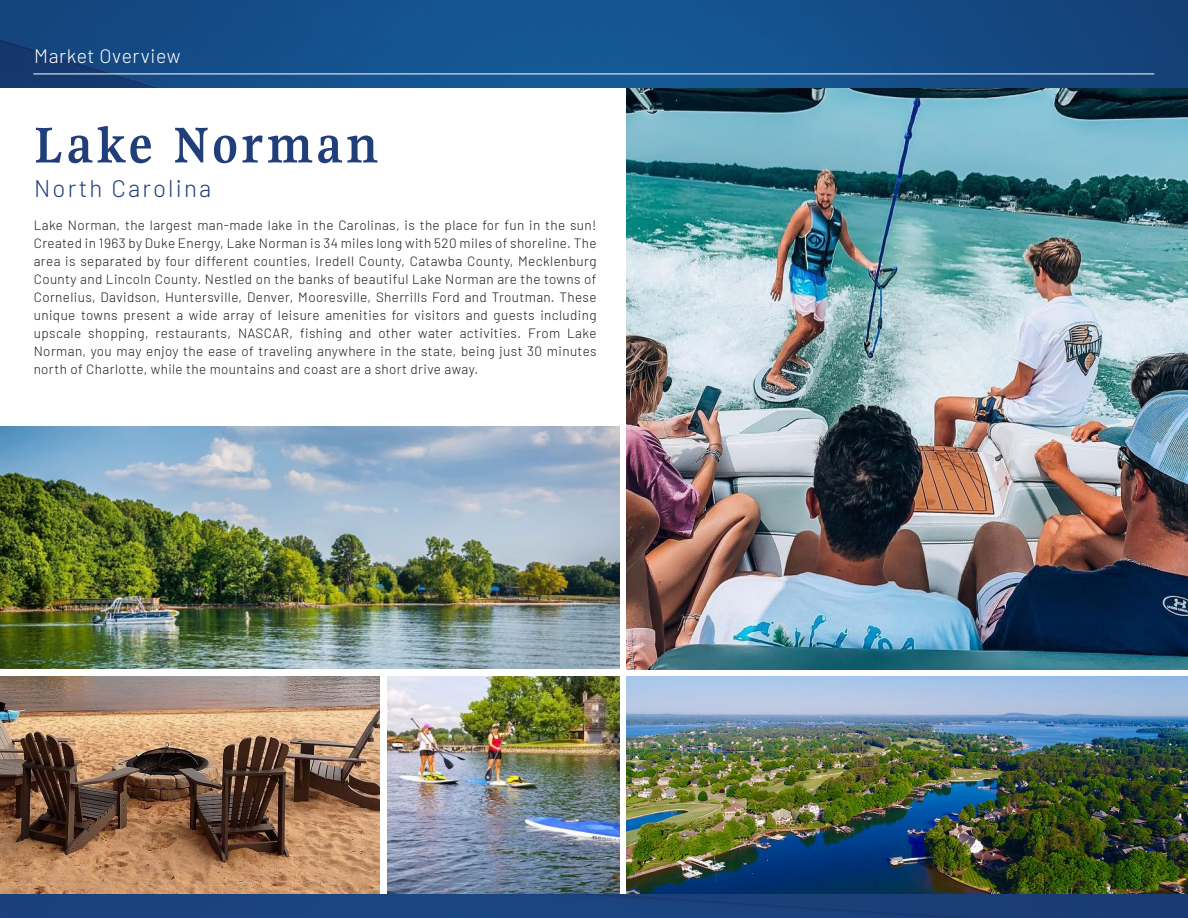
<style>
.page{position:relative;width:1188px;height:918px;background:#fff}
.page>*{position:absolute;margin:0;border:0;box-sizing:border-box;transform-origin:0 0}
.t1{font:700 55.5px "Gupter";letter-spacing:.07em;color:#203e7a}
.t2{font:300 24px "Barlow";letter-spacing:.09em;color:#203e7a}
.t3{font:300 19.5px "Barlow";letter-spacing:.03em;color:#fff}
.t4{font:300 13.5px/18px "Barlow";letter-spacing:.03em;color:#1a1a1a;text-align:justify}
</style>
<div class="page">
<img style="left:627px;top:676px;width:561px;height:218px">
<img style="left:387px;top:676px;width:233px;height:218px">
<img style="left:627px;top:88px;width:561px;height:581px">
<img style="left:0;top:676px;width:380px;height:218px">
<img style="left:0;top:426px;width:620px;height:243px">
<div style="left:0;top:894px;width:1188px;height:24px;background:#203e7a"></div>
<svg style="left:0;top:0;width:1188px;height:88px;background:#154e88"></svg>
<hr style="left:33px;top:74px;width:1121px;height:1px;background:#fff">
<h3 class="t3" style="left:34px;top:42px;width:148px">Market Overview</h3>
<h1 class="t1" style="left:33px;top:116px;width:346px">Lake Norman</h1>
<h2 class="t2" style="left:34px;top:171px;width:179px">North Carolina</h2>
<p class="t4" style="left:34px;top:215px;width:564px">Lake Norman, the largest man-made lake in the Carolinas, is the place for fun in the sun!<br>Created in 1963 by Duke Energy, Lake Norman is 34 miles long with 520 miles of shoreline. The area is separated by four different counties, Iredell County, Catawba County, Mecklenburg County and Lincoln County. Nestled on the banks of beautiful Lake Norman are the towns of Cornelius, Davidson, Huntersville, Denver, Mooresville, Sherrills Ford and Troutman. These unique towns present a wide array of leisure amenities for visitors and guests including upscale shopping, restaurants, NASCAR, fishing and other water activities. From Lake Norman, you may enjoy the ease of traveling anywhere in the state, being just 30 minutes north of Charlotte, while the mountains and coast are a short drive away.</p>
</div>
